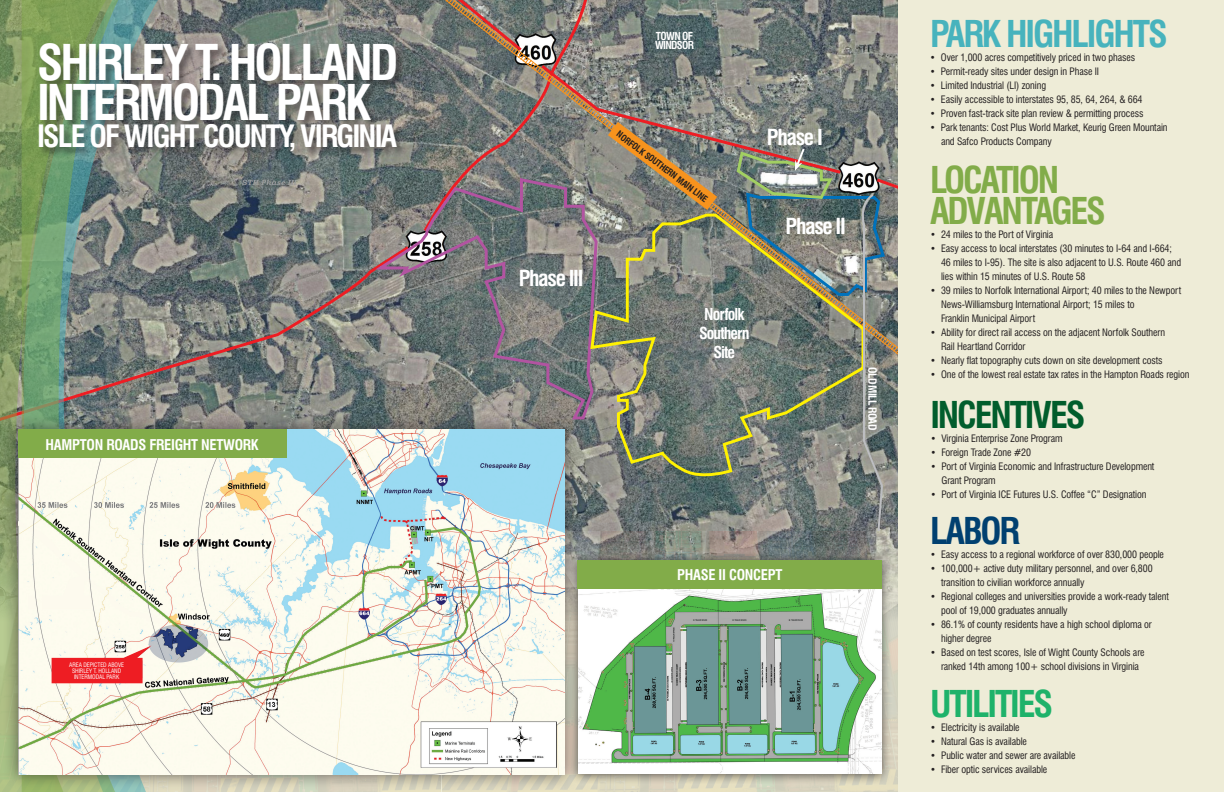
<style>
.page{position:relative;width:1224px;height:792px;background:#eeecd7}
.page>*{position:absolute;margin:0;border:0;box-sizing:border-box;transform-origin:0 0}
.t1{font:700 condensed 48px/40px "Swiss 721 BT";letter-spacing:-.06em;color:#fff}
.t2{font:700 condensed 36px/31px "Swiss 721 BT";letter-spacing:-.06em;color:#82ac49}
.t3{font:700 condensed 36px "Swiss 721 BT";letter-spacing:-.06em;color:#47b3bd}
.t4{font:700 condensed 36px "Swiss 721 BT";letter-spacing:-.06em;color:#015d2c}
.t5{font:700 condensed 36px "Swiss 721 BT";letter-spacing:-.06em;color:#1eb26a}
.t6{font:700 condensed 36px "Swiss 721 BT";letter-spacing:-.06em;color:#004070}
.t7{font:700 condensed 30px "Swiss 721 BT";letter-spacing:-.06em;color:#fff}
.t8{font:700 condensed 21.6px "Swiss 721 BT";letter-spacing:-.06em;color:#fff}
.t9{font:700 condensed 16px/18.6px "Swiss 721 BT";letter-spacing:-.06em;color:#fff;text-align:center}
.t10{font:700 condensed 14.5px "Swiss 721 BT";letter-spacing:-.02em;color:#fff}
.t11{font:700 condensed 11px "Swiss 721 BT";letter-spacing:-.06em;color:#fff}
.t12{font:700 condensed 10.8px "Swiss 721 BT";color:#fff}
.t13{font:condensed 10px/14px "Swiss 721 BT";letter-spacing:-.01em;color:#231f20}
.t14{font:700 condensed 8.8px "Swiss 721 BT";color:#231f20}
.t15{font:condensed 6px "Swiss 721 BT";letter-spacing:-.01em;color:#fff}
</style>
<div class="page">
<img style="left:184px;top:0;width:714px;height:630px">
<svg style="left:184px;top:244px;width:186px;height:170px;background:#777a78"></svg>
<svg style="left:308px;top:0;width:590px;height:355px;background:#797b78"></svg>
<svg style="left:370px;top:176px;width:168px;height:238px;background:#797979"></svg>
<img style="left:442px;top:533px;width:455px;height:259px">
<svg style="left:142px;top:0;width:42px;height:792px;background:#7e817d"></svg>
<svg style="left:0;top:0;width:142px;height:792px;background:#789071"></svg>
<div style="left:38px;top:43px;width:369px;height:118px;background:#231f20;opacity:.5"></div>
<div style="left:2px;top:414px;width:577px;height:375px;background:#231f20;opacity:.58"></div>
<img style="left:18px;top:430px;width:546px;height:345px">
<svg style="left:52px;top:645px;width:100px;height:38px;background:#ef6d6c"></svg>
<div style="left:18px;top:430px;width:268px;height:28px;background:#82ac49"></div>
<svg style="left:538px;top:62px;width:360px;height:471px;background:#7e8279"></svg>
<div style="left:567px;top:550px;width:325px;height:234px;background:#231f20;opacity:.75"></div>
<img style="left:578px;top:589px;width:304px;height:185px">
<div style="left:578px;top:560px;width:304px;height:29px;background:#82ac49"></div>
<h1 class="t1" style="left:37px;top:43px;width:363px">SHIRLEY T. HOLLAND<br>INTERMODAL PARK</h1>
<h3 class="t7" style="left:37px;top:118px;width:362px">ISLE OF WIGHT COUNTY, VIRGINIA</h3>
<h3 class="t10" style="left:46px;top:436px;width:18px">HAMPTON</h3>
<h3 class="t10" style="left:106px;top:436px;width:17px">ROADS</h3>
<h3 class="t10" style="left:149px;top:436px;width:15px">FREIGHT</h3>
<h3 class="t10" style="left:201px;top:436px;width:18px">NETWORK</h3>
<p class="t15" style="left:69px;top:661px;width:33px">AREA DEPICTED</p>
<p class="t15" style="left:108px;top:661px;width:14px">ABOVE</p>
<p class="t15" style="left:72px;top:667px;width:12px">SHIRLEY</p>
<p class="t15" style="left:93px;top:667px;width:25px">T. HOLLAND</p>
<p class="t15" style="left:74px;top:673px;width:6px">INTERM</p>
<p class="t15" style="left:92px;top:673px;width:28px">ODAL PARK</p>
<h3 class="t8" style="left:519px;top:266px;width:66px">PHASE III</h3>
<p class="t12" style="left:656px;top:29px;width:12px">TOWN</p>
<p class="t12" style="left:682px;top:29px;width:7px">OF</p>
<p class="t12" style="left:655px;top:39px;width:15px">WINDSOR</p>
<p class="t14" style="left:621px;top:129px;width:113px;rotate:37deg">NORFOLK SOUTHERN MAIN LINE</p>
<h3 class="t8" style="left:767px;top:124px;width:57px">PHASE I</h3>
<h3 class="t8" style="left:786px;top:213px;width:62px">PHASE II</h3>
<h3 class="t9" style="left:699px;top:305px;width:52px">NORFOLK<br>SOUTHERN<br>SITE</h3>
<p class="t11" style="left:879px;top:367px;width:65px;rotate:90deg">OLD MILL ROAD</p>
<h3 class="t10" style="left:677px;top:566px;width:9px">PHASE</h3>
<h3 class="t10" style="left:719px;top:566px;width:19px">II CONCEPT</h3>
<h2 class="t3" style="left:930px;top:12px;width:239px">PARK HIGHLIGHTS</h2>
<p class="t13" style="left:930px;top:50px;width:207px">• Over 1,000 acres competitively priced in two phases</p>
<p class="t13" style="left:930px;top:64px;width:171px">• Permit-ready sites under design in Phase II</p>
<p class="t13" style="left:930px;top:78px;width:118px">• Limited Industrial (LI) zoning</p>
<p class="t13" style="left:930px;top:92px;width:214px">• Easily accessible to interstates 95, 85, 64, 264, &amp; 664</p>
<p class="t13" style="left:930px;top:106px;width:215px">• Proven fast-track site plan review &amp; permitting process</p>
<p class="t13" style="left:941px;top:120px;width:228px;text-indent:-11px">• Park tenants: Cost Plus World Market, Keurig Green Mountain and Safco Products Company</p>
<h2 class="t2" style="left:930px;top:164px;width:178px">LOCATION<br>ADVANTAGES</h2>
<p class="t13" style="left:930px;top:227px;width:125px">• 24 miles to the Port of Virginia</p>
<p class="t13" style="left:941px;top:241px;width:242px;text-indent:-11px">• Easy access to local interstates (30 minutes to I-64 and I-664;<br>46 miles to I-95). The site is also adjacent to U.S. Route 460 and lies within 15 minutes of U.S. Route 58</p>
<p class="t13" style="left:930px;top:283px;width:253px">• 39 miles to Norfolk International Airport; 40 miles to the Newport<br>News-Williamsburg International Airport; 15 miles to<br>Franklin Municipal Airport</p>
<p class="t13" style="left:930px;top:325px;width:237px">• Ability for direct rail access on the adjacent Norfolk Southern<br>Rail Heartland Corridor</p>
<p class="t13" style="left:930px;top:353px;width:234px">• Nearly flat topography cuts down on site development costs</p>
<p class="t13" style="left:930px;top:367px;width:261px">• One of the lowest real estate tax rates in the Hampton Roads region</p>
<h2 class="t4" style="left:930px;top:393px;width:156px">INCENTIVES</h2>
<p class="t13" style="left:930px;top:431px;width:134px">• Virginia Enterprise Zone Program</p>
<p class="t13" style="left:930px;top:445px;width:102px">• Foreign Trade Zone #20</p>
<p class="t13" style="left:930px;top:459px;width:225px">• Port of Virginia Economic and Infrastructure Development<br>G rant Program</p>
<p class="t13" style="left:931px;top:487px;width:218px">• Port of Virginia ICE Futures U.S. Coffee “C” Designation</p>
<h2 class="t6" style="left:930px;top:510px;width:92px">LABOR</h2>
<p class="t13" style="left:930px;top:548px;width:235px">• Easy access to a regional workforce of over 830,000 people</p>
<p class="t13" style="left:941px;top:562px;width:213px;text-indent:-11px">• 100,000+ active duty military personnel, and over 6,800 transition to civilian workforce annually</p>
<p class="t13" style="left:941px;top:590px;width:229px;text-indent:-11px">• Regional colleges and universities provide a work-ready talent pool of 19,000 graduates annually</p>
<p class="t13" style="left:941px;top:618px;width:212px;text-indent:-11px">• 86.1% of county residents have a high school diploma or higher degree</p>
<p class="t13" style="left:930px;top:646px;width:216px;text-align:center">• Based on test scores, Isle of Wight County Schools are ranked 14th among 100+ school divisions in Virginia</p>
<h2 class="t5" style="left:930px;top:682px;width:124px">UTILITIES</h2>
<p class="t13" style="left:930px;top:720px;width:91px">• Electricity is available</p>
<p class="t13" style="left:930px;top:734px;width:98px">• Natural Gas is available</p>
<p class="t13" style="left:930px;top:748px;width:147px">• Public water and sewer are available</p>
<p class="t13" style="left:930px;top:762px;width:119px">• Fiber optic services available</p>
</div>
